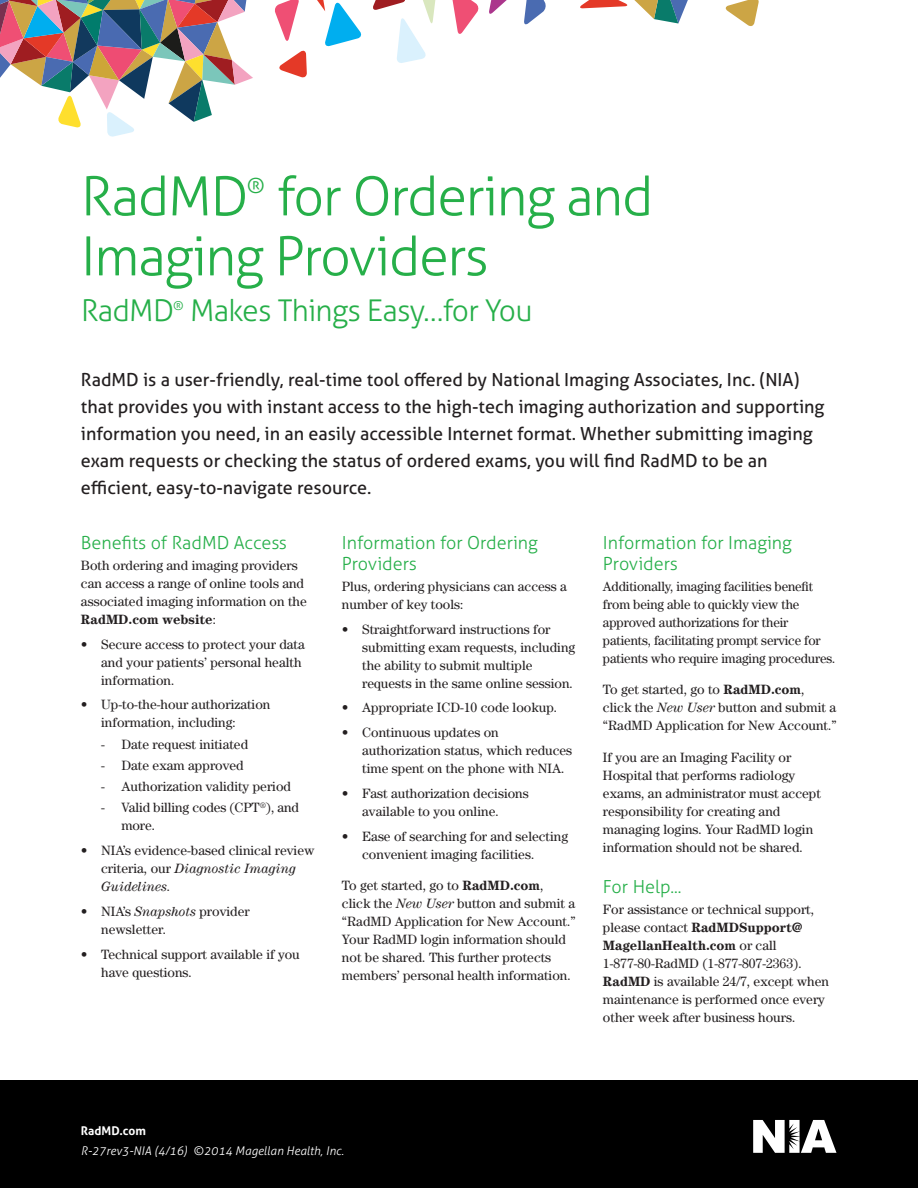
<style>
.page{position:relative;width:918px;height:1188px;background:#fff}
.page>*{position:absolute;margin:0;border:0;box-sizing:border-box;transform-origin:0 0}
.t1{font:300 54px/60px "Aller";letter-spacing:-.025em;color:#26af49}
.t2{font:300 30px "Aller";letter-spacing:-.025em;color:#26af49}
.t3{font:300 21px "Aller";color:#26af49}
.t4{font:18px/27px "Aller";color:#231f20}
.t5{font:300 18px/21px "Aller";color:#26af49}
.t6{font:13.5px/18px "Century";color:#231f20}
.t7{font:300 12.3px "Aller";color:#26af49}
.t8{font:italic 300 12px "Aller";color:#fff}
.t9{font:700 12px "Aller";color:#fff}
.s1{font-weight:700}
.s2{font-style:italic}
</style>
<div class="page">
<svg style="left:489px;top:0;width:18px;height:14px"></svg>
<svg style="left:452px;top:0;width:27px;height:34px"></svg>
<svg style="left:275px;top:0;width:87px;height:78px"></svg>
<svg style="left:725px;top:0;width:34px;height:26px"></svg>
<svg style="left:524px;top:0;width:22px;height:25px"></svg>
<svg style="left:580px;top:0;width:108px;height:23px"></svg>
<svg style="left:373px;top:0;width:63px;height:63px"></svg>
<svg style="left:0;top:0;width:253px;height:137px"></svg>
<div style="left:0;top:1080px;width:918px;height:108px;background:#000"></div>
<svg style="left:753px;top:1120px;width:84px;height:33px"></svg>
<h1 class="t1" style="left:81px;top:166px;width:574px;text-indent:196px">for Ordering and<br>Imaging Providers</h1>
<h2 class="t2" style="left:81px;top:292px;width:94px">RadMD</h2>
<p class="t7" style="left:173px;top:298px;width:12px">®</p>
<h2 class="t2" style="left:190px;top:292px;width:344px">Makes Things Easy…for You</h2>
<h1 class="t1" style="left:81px;top:166px;width:169px">RadMD</h1>
<h3 class="t3" style="left:247px;top:173px;width:20px">®</h3>
<p class="t4" style="left:81px;top:366px;width:745px">RadMD is a user-friendly, real-time tool offered by National Imaging Associates, Inc. (NIA) that provides you with instant access to the high-tech imaging authorization and supporting information you need, in an easily accessible Internet format. Whether submitting imaging exam requests or checking the status of ordered exams, you will find RadMD to be an efficient, easy-to-navigate resource.</p>
<h3 class="t5" style="left:81px;top:532px;width:208px">Benefits of RadMD Access</h3>
<p class="t6" style="left:81px;top:556px;width:227px">Both ordering and imaging providers can access a range of online tools and associated imaging information on the <span class="s1">RadMD.com website</span>:</p>
<p class="t6" style="left:101px;top:635px;width:205px;text-indent:-20px">• Secure access to protect your data and your patients’ personal health information.</p>
<p class="t6" style="left:101px;top:696px;width:171px;text-indent:-20px">• Up-to-the-hour authorization information, including:</p>
<p class="t6" style="left:101px;top:735px;width:149px">- Date request initiated</p>
<p class="t6" style="left:101px;top:756px;width:144px">- Date exam approved</p>
<p class="t6" style="left:101px;top:777px;width:191px">- Authorization validity period</p>
<p class="t6" style="left:121px;top:799px;width:179px;text-indent:-20px">- Valid billing codes (CPT<sup>®</sup>), and more.</p>
<p class="t6" style="left:101px;top:841px;width:215px;text-indent:-20px">• NIA’s evidence-based clinical review criteria, our <span class="s2">Diagnostic Imaging<br>Guidelines.</span></p>
<p class="t6" style="left:101px;top:902px;width:150px;text-indent:-20px">• NIA’s <span class="s2">Snapshots</span> provider newsletter.</p>
<p class="t6" style="left:101px;top:945px;width:200px;text-indent:-20px">• Technical support available if you have questions.</p>
<h3 class="t5" style="left:342px;top:532px;width:197px">Information for Ordering<br>Providers</h3>
<p class="t6" style="left:342px;top:577px;width:227px">Plus, ordering physicians can access a number of key tools:</p>
<p class="t6" style="left:362px;top:620px;width:215px;text-indent:-20px">• Straightforward instructions for submitting exam requests, including the ability to submit multiple requests in the same online session.</p>
<p class="t6" style="left:342px;top:699px;width:217px">• Appropriate ICD-10 code lookup.</p>
<p class="t6" style="left:362px;top:723px;width:212px;text-indent:-20px">• Continuous updates on authorization status, which reduces time spent on the phone with NIA.</p>
<p class="t6" style="left:362px;top:784px;width:168px;text-indent:-20px">• Fast authorization decisions available to you online.</p>
<p class="t6" style="left:362px;top:827px;width:207px;text-indent:-20px">• Ease of searching for and selecting convenient imaging facilities.</p>
<p class="t6" style="left:342px;top:876px;width:235px">To get started, go to <span class="s1">RadMD.com</span>,<br>click the <span class="s2">New User</span> button and submit a “RadMD Application for New Account.” Your RadMD login information should not be shared. This further protects members’ personal health information.</p>
<h3 class="t5" style="left:603px;top:532px;width:190px">Information for Imaging<br>Providers</h3>
<p class="t6" style="left:603px;top:577px;width:234px">Additionally, imaging facilities benefit from being able to quickly view the approved authorizations for their patients, facilitating prompt service for patients who require imaging procedures.</p>
<p class="t6" style="left:603px;top:681px;width:235px">To get started, go to <span class="s1">RadMD.com</span>,<br>click the <span class="s2">New User</span> button and submit a “RadMD Application for New Account.”</p>
<p class="t6" style="left:603px;top:748px;width:219px">If you are an Imaging Facility or Hospital that performs radiology exams, an administrator must accept responsibility for creating and managing logins. Your RadMD login information should not be shared.</p>
<h3 class="t5" style="left:603px;top:876px;width:80px">For Help...</h3>
<p class="t6" style="left:603px;top:900px;width:228px">For assistance or technical support, please contact <span class="s1">RadMDSupport@ MagellanHealth.com</span> or call 1-877-80-RadMD (1-877-807-2363).<br><span class="s1">RadMD</span> is available 24/7, except when maintenance is performed once every other week after business hours.</p>
<p class="t9" style="left:81px;top:1123px;width:66px">RadMD.com</p>
<p class="t8" style="left:81px;top:1143px;width:264px">R-27rev3-NIA (4/16) ©2014 Magellan Health, Inc.</p>
</div>
